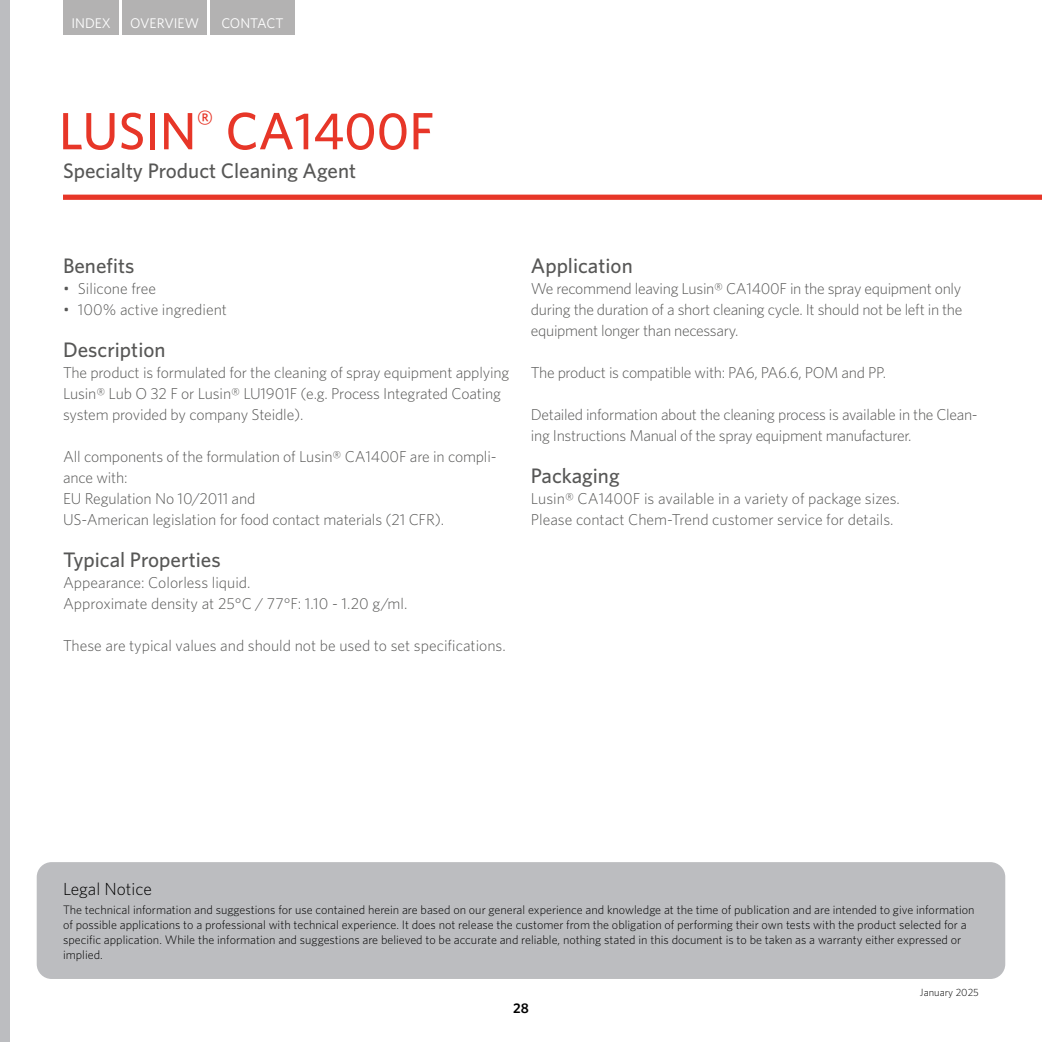
<style>
.page{position:relative;width:1042px;height:1042px;background:#fff}
.page>*{position:absolute;margin:0;border:0;box-sizing:border-box;transform-origin:0 0}
.t1{font:500 52.5px "Whitney";color:#e73628}
.t2{font:500 21px "Whitney";color:#575756}
.t3{font:300 17.5px "Whitney";color:#000}
.t4{font:300 15.75px/21px "Whitney";letter-spacing:-.01em;color:#575756}
.t5{font:14px "Whitney";color:#fff}
.t6{font:600 14px "Whitney";color:#000}
.t7{font:300 12.25px/14.7px "Whitney";color:#000}
.t8{font:300 10.5px "Whitney";color:#000}
</style>
<div class="page">
<div style="left:64px;top:0;width:55px;height:35px;background:#b3b2b2"></div>
<div style="left:122px;top:0;width:85px;height:35px;background:#b3b2b2"></div>
<div style="left:210px;top:0;width:85px;height:35px;background:#b3b2b2"></div>
<div style="left:0;top:0;width:10px;height:1042px;background:#bcbdc0"></div>
<div style="left:37px;top:862px;width:968px;height:117px;background:#bcbdc0;border-radius:15px"></div>
<div style="left:63px;top:195px;width:979px;height:5px;background:#e73628"></div>
<p class="t5" style="left:71px;top:14px;width:41px">INDEX</p>
<p class="t5" style="left:130px;top:14px;width:71px">OVERVIEW</p>
<p class="t5" style="left:221px;top:14px;width:64px">CONTACT</p>
<h1 class="t1" style="left:59px;top:96px;width:377px">LUSIN<sup>®</sup> CA1400F</h1>
<h2 class="t2" style="left:63px;top:157px;width:295px">Specialty Product Cleaning Agent</h2>
<h2 class="t2" style="left:63px;top:252px;width:73px">Benefits</h2>
<p class="t4" style="left:63px;top:278px;width:95px">• Silicone free</p>
<p class="t4" style="left:63px;top:299px;width:165px">• 100% active ingredient</p>
<h2 class="t2" style="left:63px;top:336px;width:104px">Description</h2>
<p class="t4" style="left:63px;top:362px;width:448px">The product is formulated for the cleaning of spray equipment applying<br>Lusin® Lub O 32 F or Lusin® LU1901F (e.g. Process Integrated Coating system provided by company Steidle).</p>
<p class="t4" style="left:63px;top:446px;width:435px">All components of the formulation of Lusin® CA1400F are in compli&shy;ance with:<br>EU Regulation No 10/2011 and<br>US-American legislation for food contact materials (21 CFR).</p>
<h2 class="t2" style="left:63px;top:546px;width:159px">Typical Properties</h2>
<p class="t4" style="left:63px;top:572px;width:346px">Appearance: Colorless liquid.<br>Approximate density at 25°C / 77°F: 1.10 - 1.20 g/ml.</p>
<p class="t4" style="left:63px;top:635px;width:444px">These are typical values and should not be used to set specifications.</p>
<h2 class="t2" style="left:531px;top:252px;width:103px">Application</h2>
<p class="t4" style="left:531px;top:278px;width:433px;text-align:justify">We recommend leaving Lusin® CA1400F in the spray equipment only during the duration of a short cleaning cycle. It should not be left in the equipment longer than necessary.</p>
<p class="t4" style="left:531px;top:362px;width:357px">The product is compatible with: PA6, PA6.6, POM and PP.</p>
<p class="t4" style="left:531px;top:404px;width:448px">Detailed information about the cleaning process is available in the Clean&shy;ing Instructions Manual of the spray equipment manufacturer.</p>
<h2 class="t2" style="left:531px;top:462px;width:90px">Packaging</h2>
<p class="t4" style="left:531px;top:488px;width:370px">Lusin® CA1400F is available in a variety of package sizes.<br>Please contact Chem-Trend customer service for details.</p>
<p class="t3" style="left:63px;top:877px;width:90px">Legal Notice</p>
<p class="t7" style="left:63px;top:902px;width:913px">The technical information and suggestions for use contained herein are based on our general experience and knowledge at the time of publication and are intended to give information of possible applications to a professional with technical experience. It does not release the customer from the obligation of performing their own tests with the product selected for a specific application. While the information and suggestions are believed to be accurate and reliable, nothing stated in this document is to be taken as a warranty either expressed or implied.</p>
<p class="t6" style="left:513px;top:998px;width:17px">28</p>
<p class="t8" style="left:920px;top:985px;width:60px">January 2025</p>
</div>
